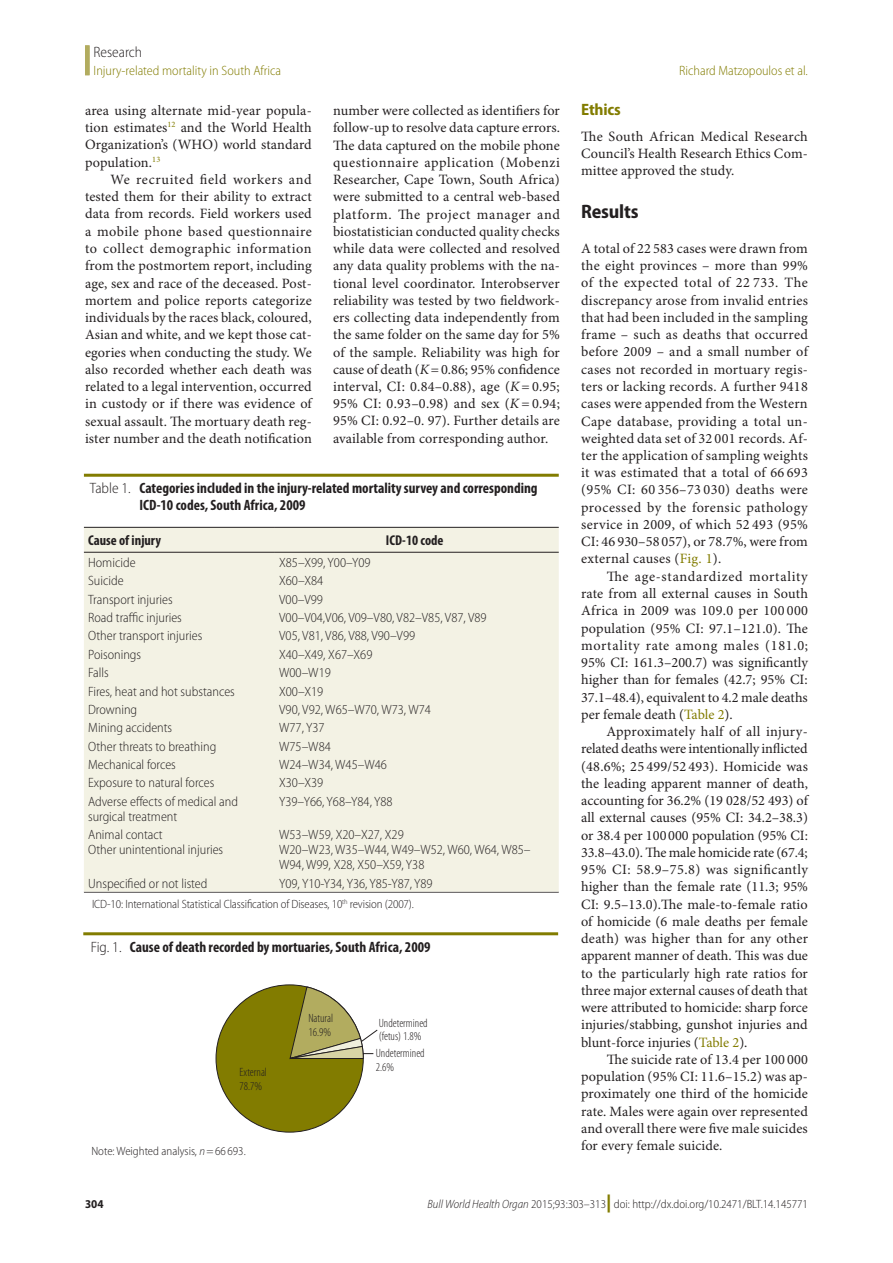
<style>
.page{position:relative;width:893px;height:1263px;background:#fff}
.page>*{position:absolute;margin:0;border:0;box-sizing:border-box;transform-origin:0 0}
.Head_1{font:700 semi-condensed 19.5px "Myriad Pro";letter-spacing:-.01em;color:#231f20}
.Head_2{font:700 semi-condensed 16.5px "Myriad Pro";letter-spacing:-.01em;color:#827c00}
.Tbl_Title{font:700 condensed 15px/16.5px "Myriad Pro";color:#231f20}
.Fig_Title{font:700 condensed 15px "Myriad Pro";color:#231f20}
.Section_Title{font:300 semi-condensed 15px "Myriad Pro";color:#231f20}
.Para_Ind{font:14.25px/17.2px "Minion Pro";letter-spacing:.005em;color:#231f20;text-align:justify}
.Para_No_Ind{font:14.25px/17.2px "Minion Pro";letter-spacing:.01em;color:#231f20;text-align:justify}
.Tbl_Col_Hd{font:700 condensed 14.25px "Myriad Pro";color:#231f20}
.Tbl_Body{font:300 semi-condensed 13.5px/15px "Myriad Pro";color:#231f20}
.RH_Outside{font:300 semi-condensed 13.5px "Myriad Pro";color:#827c00}
.RH_Inside{font:300 semi-condensed 13.5px "Myriad Pro";color:#827c00}
.Tbl_FN1_no_indent{font:300 semi-condensed 12px "Myriad Pro";letter-spacing:-.01em;color:#231f20}
.t1{font:300 condensed 12px/13.5px "Myriad Pro";color:#231f20}
.Fig_FN1_no_indent{font:300 semi-condensed 12px "Myriad Pro";color:#231f20}
.t2{font:700 semi-condensed 12px "Myriad Pro";color:#231f20}
.s1{font-style:italic}
.s2{color:#827c00}
.s3{font-weight:300;font-stretch:semi-condensed}
.s4{font-weight:900;font-stretch:normal;font-size:18px;color:#827c00}
</style>
<div class="page">
<div style="left:85px;top:45px;width:5px;height:30px;background:#b2ac5f"></div>
<hr style="left:84px;top:474px;width:475px;height:3px;background:#827c00">
<hr style="left:84px;top:892px;width:475px;height:1px;background:#231f20">
<div style="left:84px;top:528px;width:475px;height:364px;background:#f3f2e4"></div>
<hr style="left:84px;top:552px;width:191px;height:1px;background:#231f20">
<hr style="left:275px;top:552px;width:284px;height:1px;background:#231f20">
<hr style="left:84px;top:527px;width:191px;height:1px;background:#231f20">
<hr style="left:275px;top:527px;width:284px;height:1px;background:#231f20">
<hr style="left:83px;top:932px;width:475px;height:3px;background:#827c00">
<div style="left:216px;top:985px;width:147px;height:147px;background:#827c00;border-radius:50%"></div>
<svg style="left:277px;top:986px;width:101px;height:75px"></svg>
<p class="Section_Title" style="left:94px;top:44px;width:50px">Research</p>
<p class="RH_Outside" style="left:94px;top:63px;width:189px">Injury-related mortality in South Africa</p>
<p class="RH_Inside" style="left:679px;top:63px;width:130px">Richard Matzopoulos et al.</p>
<p class="Para_Ind" style="left:85px;top:102px;width:228px">area using alternate mid-year popula&shy;tion estimates<sup>12</sup> and the World Health Organization’s (WHO) world standard population.<sup>13</sup></p>
<p class="Para_Ind" style="left:85px;top:171px;width:228px;text-indent:26px">We recruited field workers and tested them for their ability to extract data from records. Field workers used a mobile phone based questionnaire to collect demographic information from the postmortem report, including age, sex and race of the deceased. Post&shy;mortem and police reports categorize individuals by the races black, coloured, Asian and white, and we kept those cat&shy;egories when conducting the study. We also recorded whether each death was related to a legal intervention, occurred in custody or if there was evidence of sexual assault. The mortuary death reg&shy;ister number and the death notification</p>
<p class="Para_Ind" style="left:333px;top:102px;width:228px">number were collected as identifiers for follow-up to resolve data capture errors.<br>The data captured on the mobile phone questionnaire application (Mobenzi Researcher, Cape Town, South Africa) were submitted to a central web-based platform. The project manager and biostatistician conducted quality checks while data were collected and resolved any data quality problems with the na&shy;tional level coordinator. Interobserver reliability was tested by two fieldwork&shy;ers collecting data independently from the same folder on the same day for 5% of the sample. Reliability was high for cause of death (<span class="s1">Κ</span>=0.86; 95% confidence interval, CI: 0.84–0.88), age (<span class="s1">Κ</span>= 0.95; 95% CI: 0.93–0.98) and sex (<span class="s1">Κ</span>= 0.94; 95% CI: 0.92–0. 97). Further details are available from corresponding author.</p>
<p class="Head_2" style="left:581px;top:100px;width:41px">Ethics</p>
<p class="Para_No_Ind" style="left:581px;top:128px;width:228px">The South African Medical Research Council’s Health Research Ethics Com&shy;mittee approved the study.</p>
<p class="Head_1" style="left:581px;top:201px;width:59px">Results</p>
<p class="Para_No_Ind" style="left:581px;top:240px;width:228px">A total of 22 583 cases were drawn from the eight provinces – more than 99% of the expected total of 22 733. The discrepancy arose from invalid entries that had been included in the sampling frame – such as deaths that occurred before 2009 – and a small number of cases not recorded in mortuary regis&shy;ters or lacking records. A further 9418 cases were appended from the Western Cape database, providing a total un&shy;weighted data set of 32 001 records. Af&shy;ter the application of sampling weights it was estimated that a total of 66 693 (95% CI: 60 356–73 030) deaths were processed by the forensic pathology service in 2009, of which 52 493 (95% CI: 46 930–58 057), or 78.7%, were from external causes (<span class="s2">Fig. 1</span>).</p>
<p class="Para_Ind" style="left:581px;top:568px;width:228px;text-indent:26px">The age-standardized mortality rate from all external causes in South Africa in 2009 was 109.0 per 100 000 population (95% CI: 97.1–121.0). The mortality rate among males (181.0; 95% CI: 161.3–200.7) was significantly higher than for females (42.7; 95% CI:<br>37.1–48.4), equivalent to 4.2 male deaths per female death (<span class="s2">Table 2</span>).</p>
<p class="Para_Ind" style="left:581px;top:723px;width:228px;text-indent:26px">Approximately half of all injury&shy;related deaths were intentionally inflicted (48.6%; 25 499/52 493). Homicide was the leading apparent manner of death, accounting for 36.2% (19 028/52 493) of all external causes (95% CI: 34.2–38.3) or 38.4 per 100 000 population (95% CI:<br>33.8–43.0). The male homicide rate (67.4; 95% CI: 58.9–75.8) was significantly higher than the female rate (11.3; 95% CI: 9.5–13.0).The male-to-female ratio of homicide (6 male deaths per female death) was higher than for any other apparent manner of death. This was due to the particularly high rate ratios for three major external causes of death that were attributed to homicide: sharp force injuries/stabbing, gunshot injuries and blunt-force injuries (<span class="s2">Table 2</span>).</p>
<p class="Para_Ind" style="left:581px;top:1051px;width:228px;text-indent:26px">The suicide rate of 13.4 per 100 000 population (95% CI: 11.6–15.2) was ap&shy;proximately one third of the homicide rate. Males were again over represented and overall there were five male suicides for every female suicide.</p>
<p class="Tbl_Title" style="left:139px;top:480px;width:400px;text-indent:-50px"><span class="s3">Table 1.</span> Categories included in the injury-related mortality survey and corresponding<br>ICD-10 codes, South Africa, 2009</p>
<p class="Tbl_Col_Hd" style="left:88px;top:532px;width:74px">Cause of injury</p>
<p class="Tbl_Col_Hd" style="left:386px;top:532px;width:59px">ICD-10 code</p>
<p class="Tbl_Body" style="left:88px;top:555px;width:49px">Homicide</p>
<p class="Tbl_Body" style="left:279px;top:555px;width:93px">X85–X99, Y00–Y09</p>
<p class="Tbl_Body" style="left:88px;top:573px;width:37px">Suicide</p>
<p class="Tbl_Body" style="left:279px;top:573px;width:46px">X60–X84</p>
<p class="Tbl_Body" style="left:88px;top:592px;width:86px">Transport injuries</p>
<p class="Tbl_Body" style="left:279px;top:592px;width:45px">V00–V99</p>
<p class="Tbl_Body" style="left:88px;top:610px;width:95px">Road traffic injuries</p>
<p class="Tbl_Body" style="left:279px;top:610px;width:209px">V00–V04,V06, V09–V80, V82–V85, V87, V89</p>
<p class="Tbl_Body" style="left:88px;top:629px;width:116px">Other transport injuries</p>
<p class="Tbl_Body" style="left:279px;top:629px;width:138px">V05, V81, V86, V88, V90–V99</p>
<p class="Tbl_Body" style="left:88px;top:647px;width:55px">Poisonings</p>
<p class="Tbl_Body" style="left:279px;top:647px;width:95px">X40–X49, X67–X69</p>
<p class="Tbl_Body" style="left:88px;top:665px;width:22px">Falls</p>
<p class="Tbl_Body" style="left:279px;top:665px;width:53px">W00–W19</p>
<p class="Tbl_Body" style="left:88px;top:684px;width:148px">Fires, heat and hot substances</p>
<p class="Tbl_Body" style="left:279px;top:684px;width:46px">X00–X19</p>
<p class="Tbl_Body" style="left:88px;top:702px;width:51px">Drowning</p>
<p class="Tbl_Body" style="left:279px;top:702px;width:153px">V90, V92, W65–W70, W73, W74</p>
<p class="Tbl_Body" style="left:88px;top:720px;width:86px">Mining accidents</p>
<p class="Tbl_Body" style="left:279px;top:720px;width:47px">W77, Y37</p>
<p class="Tbl_Body" style="left:88px;top:739px;width:130px">Other threats to breathing</p>
<p class="Tbl_Body" style="left:279px;top:739px;width:53px">W75–W84</p>
<p class="Tbl_Body" style="left:88px;top:757px;width:89px">Mechanical forces</p>
<p class="Tbl_Body" style="left:279px;top:757px;width:109px">W24–W34, W45–W46</p>
<p class="Tbl_Body" style="left:88px;top:776px;width:128px">Exposure to natural forces</p>
<p class="Tbl_Body" style="left:279px;top:776px;width:46px">X30–X39</p>
<p class="Tbl_Body" style="left:88px;top:794px;width:151px">Adverse effects of medical and surgical treatment</p>
<p class="Tbl_Body" style="left:279px;top:794px;width:115px">Y39–Y66, Y68–Y84, Y88</p>
<p class="Tbl_Body" style="left:88px;top:827px;width:137px">Animal contact<br>Other unintentional injuries</p>
<p class="Tbl_Body" style="left:279px;top:827px;width:253px">W53–W59, X20–X27, X29<br>W20–W23, W35–W44, W49–W52, W60, W64, W85–<br>W94, W99, X28, X50–X59, Y38</p>
<p class="Tbl_Body" style="left:88px;top:876px;width:121px">Unspecified or not listed</p>
<p class="Tbl_Body" style="left:279px;top:876px;width:155px">Y09, Y10-Y34, Y36, Y85-Y87, Y89</p>
<p class="Tbl_FN1_no_indent" style="left:92px;top:897px;width:323px">ICD-10: International Statistical Classification of Diseases, 10<sup>th</sup> revision (2007).</p>
<p class="Fig_Title" style="left:91px;top:939px;width:341px"><span class="s3">Fig. 1.</span> Cause of death recorded by mortuaries, South Africa, 2009</p>
<p class="t1" style="left:308px;top:1012px;width:26px">Natural<br>16.9%</p>
<p class="t1" style="left:379px;top:1016px;width:50px">Undetermined (fetus) 1.8%</p>
<p class="t1" style="left:376px;top:1047px;width:50px">Undetermined<br>2.6%</p>
<p class="t1" style="left:239px;top:1065px;width:29px">External<br>78.7%</p>
<p class="Fig_FN1_no_indent" style="left:91px;top:1145px;width:156px">Note: Weighted analysis, <span class="s1">n</span>=66 693.</p>
<p class="t2" style="left:85px;top:1197px;width:20px">304</p>
<p class="Tbl_FN1_no_indent" style="left:427px;top:1198px;width:382px"><span class="s1">Bull World Health Organ</span> 2015;93:303–313<span class="s4">|</span> doi: http://dx.doi.org/10.2471/BLT.14.145771</p>
</div>
